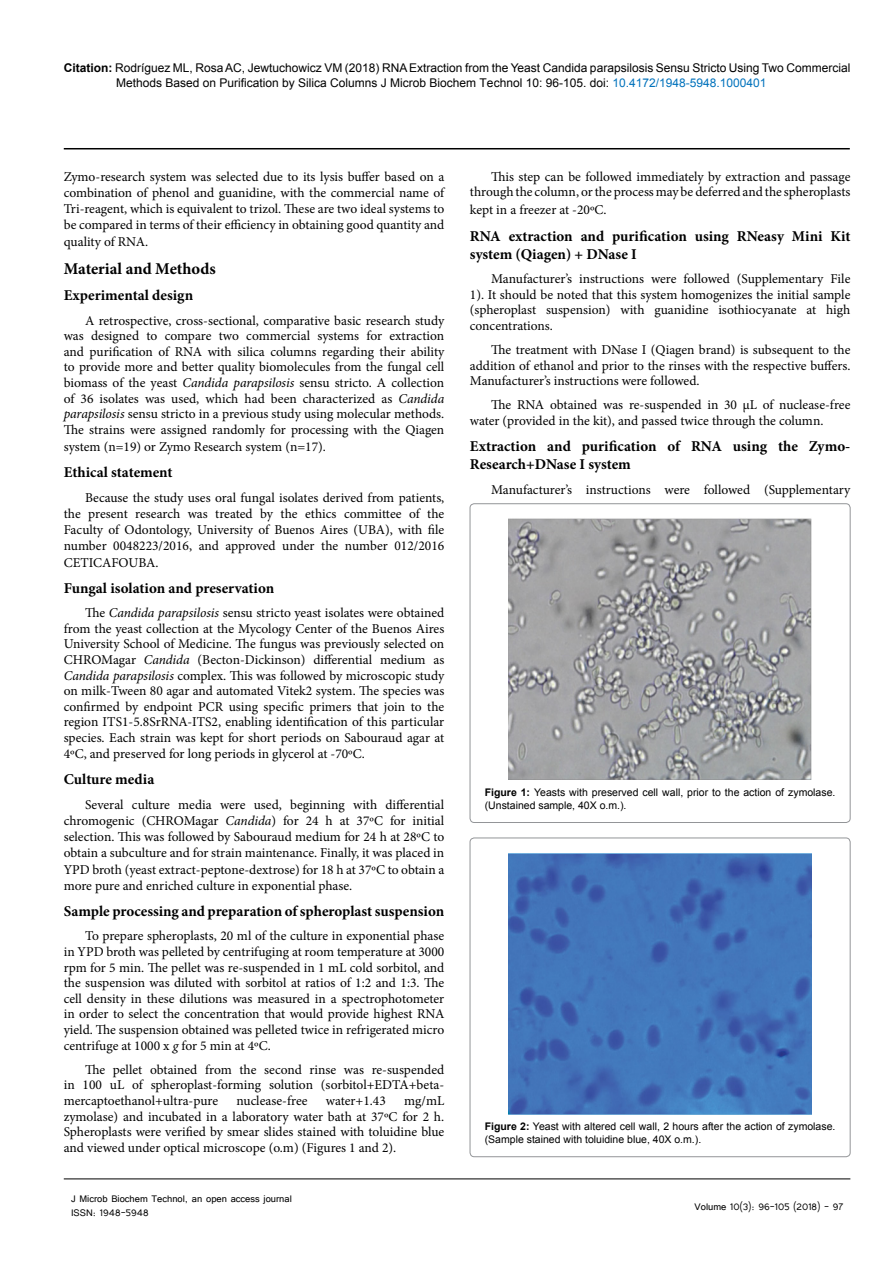
<style>
.page{position:relative;width:893px;height:1263px;background:#fff}
.page>*{position:absolute;margin:0;border:0;box-sizing:border-box;transform-origin:0 0}
.t1{font:700 16.5px "Minion Pro";color:#000}
.t2{font:700 15px/18px "Minion Pro";color:#000}
.t3{font:13.5px/15.6px "Minion Pro";color:#000;text-align:justify}
.t4{font:12px/14.4px "Arial";color:#000}
.t5{font:12px/14.4px "Tunga";color:#000}
.t6{font:10.5px/12.6px "Arial";color:#000}
.s1{font-weight:700}
.s2{color:#0072bc}
.s3{font-style:italic}
</style>
<div class="page">
<hr style="left:64px;top:148px;width:786px;height:1px;background:#000">
<hr style="left:64px;top:1179px;width:786px;height:1px;background:#000">
<div style="left:470px;top:503px;width:380px;height:320px;border:1px solid #939598;border-radius:4px"></div>
<img style="left:508px;top:518px;width:304px;height:262px">
<div style="left:470px;top:838px;width:380px;height:319px;border:1px solid #939598;border-radius:4px"></div>
<img style="left:508px;top:853px;width:304px;height:261px">
<p class="t4" style="left:116px;top:61px;width:736px;text-indent:-52px"><span class="s1">Citation:</span> Rodríguez ML, Rosa AC, Jewtuchowicz VM (2018) RNA Extraction from the Yeast Candida parapsilosis Sensu Stricto Using Two Commercial<br>Methods Based on Purification by Silica Columns J Microb Biochem Technol 10: 96-105. doi: <span class="s2">10.4172/1948-5948.1000401</span></p>
<p class="t3" style="left:64px;top:168px;width:382px;line-height:16.2px">Zymo-research system was selected due to its lysis buffer based on a combination of phenol and guanidine, with the commercial name of Tri-reagent, which is equivalent to trizol. These are two ideal systems to be compared in terms of their efficiency in obtaining good quantity and quality of RNA.</p>
<p class="t1" style="left:64px;top:257px;width:154px">Material and Methods</p>
<p class="t2" style="left:64px;top:286px;width:131px">Experimental design</p>
<p class="t3" style="left:64px;top:312px;width:382px;text-indent:21px">A retrospective, cross-sectional, comparative basic research study was designed to compare two commercial systems for extraction and purification of RNA with silica columns regarding their ability to provide more and better quality biomolecules from the fungal cell biomass of the yeast <span class="s3">Candida parapsilosis</span> sensu stricto. A collection of 36 isolates was used, which had been characterized as <span class="s3">Candida parapsilosis</span> sensu stricto in a previous study using molecular methods.<br>The strains were assigned randomly for processing with the Qiagen system (n=19) or Zymo Research system (n=17).</p>
<p class="t2" style="left:64px;top:463px;width:110px">Ethical statement</p>
<p class="t3" style="left:64px;top:489px;width:382px;line-height:16.2px;text-indent:21px">Because the study uses oral fungal isolates derived from patients, the present research was treated by the ethics committee of the Faculty of Odontology, University of Buenos Aires (UBA), with file number 0048223/2016, and approved under the number 012/2016<br>CETICAFOUBA.</p>
<p class="t2" style="left:64px;top:579px;width:212px">Fungal isolation and preservation</p>
<p class="t3" style="left:64px;top:605px;width:382px;text-indent:21px">The <span class="s3">Candida parapsilosis</span> sensu stricto yeast isolates were obtained from the yeast collection at the Mycology Center of the Buenos Aires University School of Medicine. The fungus was previously selected on CHROMagar <span class="s3">Candida</span> (Becton-Dickinson) differential medium as <span class="s3">Candida parapsilosis</span> complex. This was followed by microscopic study on milk-Tween 80 agar and automated Vitek2 system. The species was confirmed by endpoint PCR using specific primers that join to the region ITS1-5.8SrRNA-ITS2, enabling identification of this particular species. Each strain was kept for short periods on Sabouraud agar at 4ºC, and preserved for long periods in glycerol at -70ºC.</p>
<p class="t2" style="left:64px;top:770px;width:92px">Culture media</p>
<p class="t3" style="left:64px;top:796px;width:382px;line-height:16.2px;text-indent:21px">Several culture media were used, beginning with differential chromogenic (CHROMagar <span class="s3">Candida</span>) for 24 h at 37ºC for initial selection. This was followed by Sabouraud medium for 24 h at 28ºC to obtain a subculture and for strain maintenance. Finally, it was placed in YPD broth (yeast extract-peptone-dextrose) for 18 h at 37ºC to obtain a more pure and enriched culture in exponential phase.</p>
<p class="t2" style="left:64px;top:902px;width:382px">Sample processing and preparation of spheroplast suspension</p>
<p class="t3" style="left:64px;top:928px;width:382px;text-indent:21px">To prepare spheroplasts, 20 ml of the culture in exponential phase in YPD broth was pelleted by centrifuging at room temperature at 3000 rpm for 5 min. The pellet was re-suspended in 1 mL cold sorbitol, and the suspension was diluted with sorbitol at ratios of 1:2 and 1:3. The cell density in these dilutions was measured in a spectrophotometer in order to select the concentration that would provide highest RNA yield. The suspension obtained was pelleted twice in refrigerated micro centrifuge at 1000 x <span class="s3">g</span> for 5 min at 4ºC.</p>
<p class="t3" style="left:64px;top:1062px;width:382px;text-indent:21px">The pellet obtained from the second rinse was re-suspended in 100 uL of spheroplast-forming solution (sorbitol+EDTA+beta&shy;mercaptoethanol+ultra-pure</p>
<p class="t3" style="left:236px;top:1093px;width:73px">nuclease-free</p>
<p class="t3" style="left:326px;top:1093px;width:62px">water+1.43</p>
<p class="t3" style="left:64px;top:1093px;width:382px;text-indent:340px">mg/mL zymolase) and incubated in a laboratory water bath at 37ºC for 2 h.<br>Spheroplasts were verified by smear slides stained with toluidine blue and viewed under optical microscope (o.m) (Figures 1 and 2).</p>
<p class="t5" style="left:71px;top:1190px;width:222px">J Microb Biochem Technol, an open access journal<br>ISSN: 1948-5948</p>
<p class="t3" style="left:470px;top:169px;width:382px;text-align:right">This step can be followed immediately by extraction and passage through the column, or the process may be deferred and the spheroplasts</p>
<p class="t3" style="left:470px;top:202px;width:138px">kept in a freezer at -20ºC.</p>
<p class="t2" style="left:470px;top:227px;width:382px">RNA extraction and purification using RNeasy Mini Kit system (Qiagen) + DNase I</p>
<p class="t3" style="left:470px;top:271px;width:382px;text-indent:21px">Manufacturer’s instructions were followed (Supplementary File 1). It should be noted that this system homogenizes the initial sample (spheroplast suspension) with guanidine isothiocyanate at high concentrations.</p>
<p class="t3" style="left:470px;top:342px;width:382px;text-indent:21px">The treatment with DNase I (Qiagen brand) is subsequent to the addition of ethanol and prior to the rinses with the respective buffers.<br>Manufacturer’s instructions were followed.</p>
<p class="t3" style="left:470px;top:397px;width:382px;text-indent:21px">The RNA obtained was re-suspended in 30 µL of nuclease-free water (provided in the kit), and passed twice through the column.</p>
<p class="t2" style="left:470px;top:437px;width:382px">Extraction and purification of RNA using the Zymo-<br>Research+DNase I system</p>
<p class="t3" style="left:491px;top:482px;width:361px">Manufacturer’s instructions were followed (Supplementary</p>
<p class="t6" style="left:485px;top:786px;width:352px"><span class="s1">Figure 1:</span> Yeasts with preserved cell wall, prior to the action of zymolase. (Unstained sample, 40X o.m.).</p>
<p class="t6" style="left:485px;top:1120px;width:352px"><span class="s1">Figure 2:</span> Yeast with altered cell wall, 2 hours after the action of zymolase. (Sample stained with toluidine blue, 40X o.m.).</p>
<p class="t5" style="left:694px;top:1199px;width:150px">Volume 10(3): 96-105 (2018) - 97</p>
</div>
